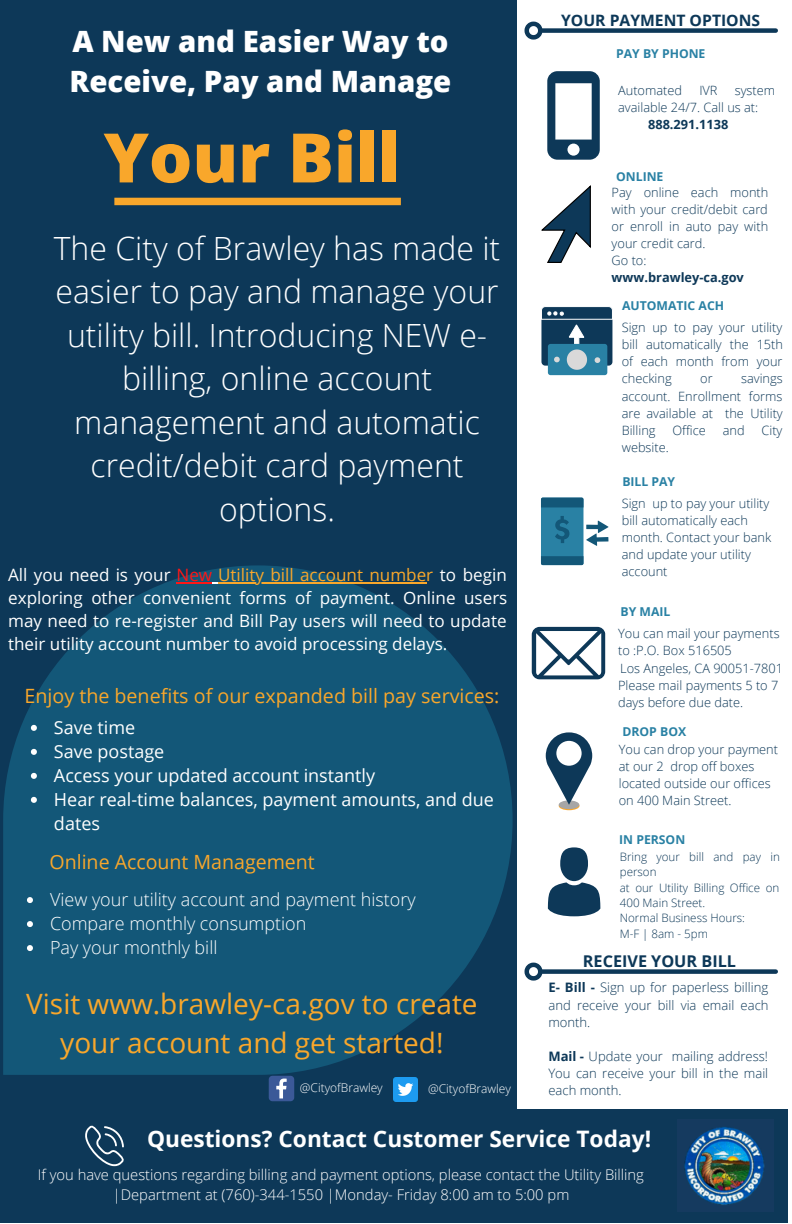
<style>
.page{position:relative;width:792px;height:1224px;background:#fff}
.page>*{position:absolute;margin:0;border:0;box-sizing:border-box;transform-origin:0 0}
.t1{font:800 68.2px "Open Sans";color:#f9a72b}
.t2{font:300 32px/43.6px "Open Sans";color:#fff;text-align:center}
.t3{font:800 29.4px/40.6px "Open Sans";color:#fff}
.t4{font:28px/39px "Open Sans";color:#f9a72b;text-align:center}
.t5{font:700 22.8px "Open Sans";color:#fff}
.t6{font:19.6px "Open Sans";color:#f9a72b}
.t7{font:18px/24px "Open Sans";color:#fff}
.t8{font:300 18px "Open Sans";color:#fff}
.t9{font:17px/22.8px "Open Sans";color:#fff;text-align:justify}
.t10{font:700 16.2px "Open Sans";color:#0d3858}
.t11{font:700 15.8px "Open Sans";color:#0d3858}
.t12{font:300 14.8px/19.6px "Open Sans";color:#fff;text-align:center}
.t13{font:300 13px/17.4px "Open Sans";color:#0d3858;text-align:justify}
.t14{font:300 12.8px/17px "Open Sans";color:#0d3858}
.t15{font:700 12.8px "Open Sans";color:#0d3858}
.t16{font:700 12.2px "Open Sans";color:#2981a4}
.t17{font:300 12px "Open Sans";color:#fff}
.t18{font:300 11.6px/15.4px "Open Sans";color:#0d3858}
.s1{color:#ff1616}
.s2{color:#f9a72b}
.s3{font-weight:700}
</style>
<div class="page">
<div style="left:0;top:0;width:517px;height:1152px;background:#0d3858"></div>
<div style="left:114px;top:198px;width:287px;height:7px;background:#f9a72b"></div>
<div style="left:560px;top:847px;width:28px;height:34px;background:#0d3858;border-radius:50%"></div>
<svg style="left:548px;top:882px;width:53px;height:34px;background:#355974"></svg>
<svg style="left:559px;top:801px;width:21px;height:9px"></svg>
<div style="left:559px;top:800px;width:20px;height:9px;background:#a6a6a6;border-radius:50%"></div>
<svg style="left:546px;top:732px;width:46px;height:73px"></svg>
<div style="left:556px;top:741px;width:26px;height:25px;background:#fff;border-radius:50%"></div>
<svg style="left:532px;top:627px;width:73px;height:52px"></svg>
<svg style="left:547px;top:71px;width:53px;height:89px"></svg>
<svg style="left:541px;top:186px;width:49px;height:77px"></svg>
<svg style="left:541px;top:306px;width:72px;height:69px;background:#3e6f8a"></svg>
<svg style="left:541px;top:498px;width:67px;height:67px"></svg>
<div style="left:0;top:1109px;width:787px;height:114px;background:#0d3858"></div>
<svg style="left:85px;top:1125px;width:39px;height:41px"></svg>
<svg style="left:3px;top:565px;width:510px;height:510px;fill:#135778"></svg>
<img style="left:684px;top:1126px;width:81px;height:80px">
<svg style="left:27px;top:897px;width:6px;height:6px"></svg>
<svg style="left:27px;top:921px;width:6px;height:6px"></svg>
<svg style="left:27px;top:945px;width:6px;height:6px"></svg>
<svg style="left:31px;top:725px;width:6px;height:6px"></svg>
<svg style="left:31px;top:749px;width:6px;height:6px"></svg>
<svg style="left:31px;top:773px;width:6px;height:6px"></svg>
<svg style="left:31px;top:797px;width:6px;height:6px"></svg>
<hr style="left:177px;top:583px;width:35px;height:1px;background:#ff1616">
<hr style="left:218px;top:583px;width:208px;height:1px;background:#f9a72b">
<svg style="left:269px;top:1076px;width:25px;height:25px"></svg>
<img style="left:394px;top:1078px;width:24px;height:24px">
<div style="left:543px;top:28px;width:233px;height:5px;background:#0d3858"></div>
<svg style="left:524px;top:21px;width:22px;height:19px"></svg>
<div style="left:543px;top:969px;width:233px;height:5px;background:#0d3858"></div>
<svg style="left:524px;top:962px;width:22px;height:19px"></svg>
<p class="t3" style="left:70px;top:20px;width:383px">A New and Easier Way to<br>Receive, Pay and Manage</p>
<p class="t1" style="left:104px;top:110px;width:298px">Your Bill</p>
<p class="t2" style="left:54px;top:226px;width:448px">The City of Brawley has made it easier to pay and manage your utility bill. Introducing NEW e&shy;billing, online account management and automatic credit/debit card payment options.</p>
<p class="t9" style="left:8px;top:563px;width:501px">All you need is your <span class="s1">New</span> <span class="s2">Utility bill account number</span> to begin exploring other convenient forms of payment. Online users may need to re-register and Bill Pay users will need to update their utility account number to avoid processing delays.</p>
<p class="t6" style="left:25px;top:682px;width:476px">Enjoy the benefits of our expanded bill pay services:</p>
<p class="t7" style="left:54px;top:715px;width:83px">Save time</p>
<p class="t7" style="left:54px;top:739px;width:112px">Save postage</p>
<p class="t7" style="left:54px;top:763px;width:323px">Access your updated account instantly</p>
<p class="t7" style="left:54px;top:787px;width:441px">Hear real-time balances, payment amounts, and due dates</p>
<p class="t6" style="left:50px;top:848px;width:267px">Online Account Management</p>
<p class="t8" style="left:50px;top:887px;width:367px">View your utility account and payment history</p>
<p class="t8" style="left:50px;top:911px;width:258px">Compare monthly consumption</p>
<p class="t8" style="left:50px;top:935px;width:169px">Pay your monthly bill</p>
<p class="t4" style="left:26px;top:984px;width:453px">Visit www.brawley-ca.gov to create your account and get started!</p>
<p class="t17" style="left:300px;top:1079px;width:84px">@CityofBrawley</p>
<p class="t17" style="left:428px;top:1080px;width:84px">@CityofBrawley</p>
<p class="t11" style="left:561px;top:9px;width:201px">YOUR PAYMENT OPTIONS</p>
<p class="t16" style="left:616px;top:45px;width:91px">PAY BY PHONE</p>
<p class="t14" style="left:618px;top:81px;width:65px">Automated</p>
<p class="t14" style="left:699px;top:81px;width:20px">IVR</p>
<p class="t14" style="left:618px;top:81px;width:158px;text-indent:117px">system available 24/7. Call us at:</p>
<p class="t15" style="left:648px;top:115px;width:82px">888.291.1138</p>
<p class="t16" style="left:616px;top:168px;width:49px">ONLINE</p>
<p class="t14" style="left:612px;top:183px;width:158px;text-align:justify">Pay online each month with your credit/debit card or enroll in auto pay with your credit card.</p>
<p class="t14" style="left:612px;top:251px;width:36px">Go to:</p>
<p class="t15" style="left:612px;top:268px;width:134px">www.brawley-ca.gov</p>
<p class="t16" style="left:622px;top:297px;width:103px">AUTOMATIC ACH</p>
<p class="t14" style="left:622px;top:319px;width:163px;text-align:justify">Sign up to pay your utility bill automatically the 15th of each month from your checking</p>
<p class="t14" style="left:622px;top:370px;width:163px;text-align:justify;text-indent:119px">savings account. Enrollment forms are available at the Utility Billing</p>
<p class="t14" style="left:700px;top:370px;width:14px">or</p>
<p class="t14" style="left:672px;top:421px;width:35px">Office</p>
<p class="t14" style="left:723px;top:421px;width:23px">and</p>
<p class="t14" style="left:762px;top:421px;width:22px">City</p>
<p class="t14" style="left:622px;top:438px;width:49px">website.</p>
<p class="t16" style="left:622px;top:473px;width:54px">BILL PAY</p>
<p class="t14" style="left:622px;top:494px;width:151px">Sign up to pay your utility bill automatically each month. Contact your bank and update your utility account</p>
<p class="t16" style="left:621px;top:603px;width:51px">BY MAIL</p>
<p class="t14" style="left:618px;top:625px;width:163px">You can mail your payments to :P.O. Box 516505</p>
<p class="t14" style="left:620px;top:659px;width:164px">Los Angeles, CA 90051-7801</p>
<p class="t14" style="left:618px;top:676px;width:162px">Please mail payments 5 to 7 days before due date.</p>
<p class="t16" style="left:623px;top:723px;width:65px">DROP BOX</p>
<p class="t14" style="left:619px;top:740px;width:161px">You can drop your payment at our 2 drop off boxes located outside our offices on 400 Main Street.</p>
<p class="t16" style="left:619px;top:831px;width:68px">IN PERSON</p>
<p class="t18" style="left:620px;top:849px;width:162px">Bring your bill and pay in person</p>
<p class="t18" style="left:620px;top:879px;width:161px">at our Utility Billing Office on<br>400 Main Street.</p>
<p class="t18" style="left:620px;top:910px;width:127px">Normal Business Hours:</p>
<p class="t18" style="left:620px;top:926px;width:90px">M-F | 8am - 5pm</p>
<p class="t10" style="left:583px;top:949px;width:155px">RECEIVE YOUR BILL</p>
<p class="t13" style="left:548px;top:979px;width:222px"><span class="s3">E- Bill -</span> Sign up for paperless billing and receive your bill via email each month.</p>
<p class="t13" style="left:548px;top:1047px;width:221px"><span class="s3">Mail -</span> Update your mailing address!<br>You can receive your bill in the mail each month.</p>
<p class="t5" style="left:147px;top:1123px;width:506px">Questions? Contact Customer Service Today!</p>
<p class="t12" style="left:38px;top:1164px;width:608px">If you have questions regarding billing and payment options, please contact the Utility Billing |Department at (760)-344-1550 |Monday- Friday 8:00 am to 5:00 pm</p>
</div>
